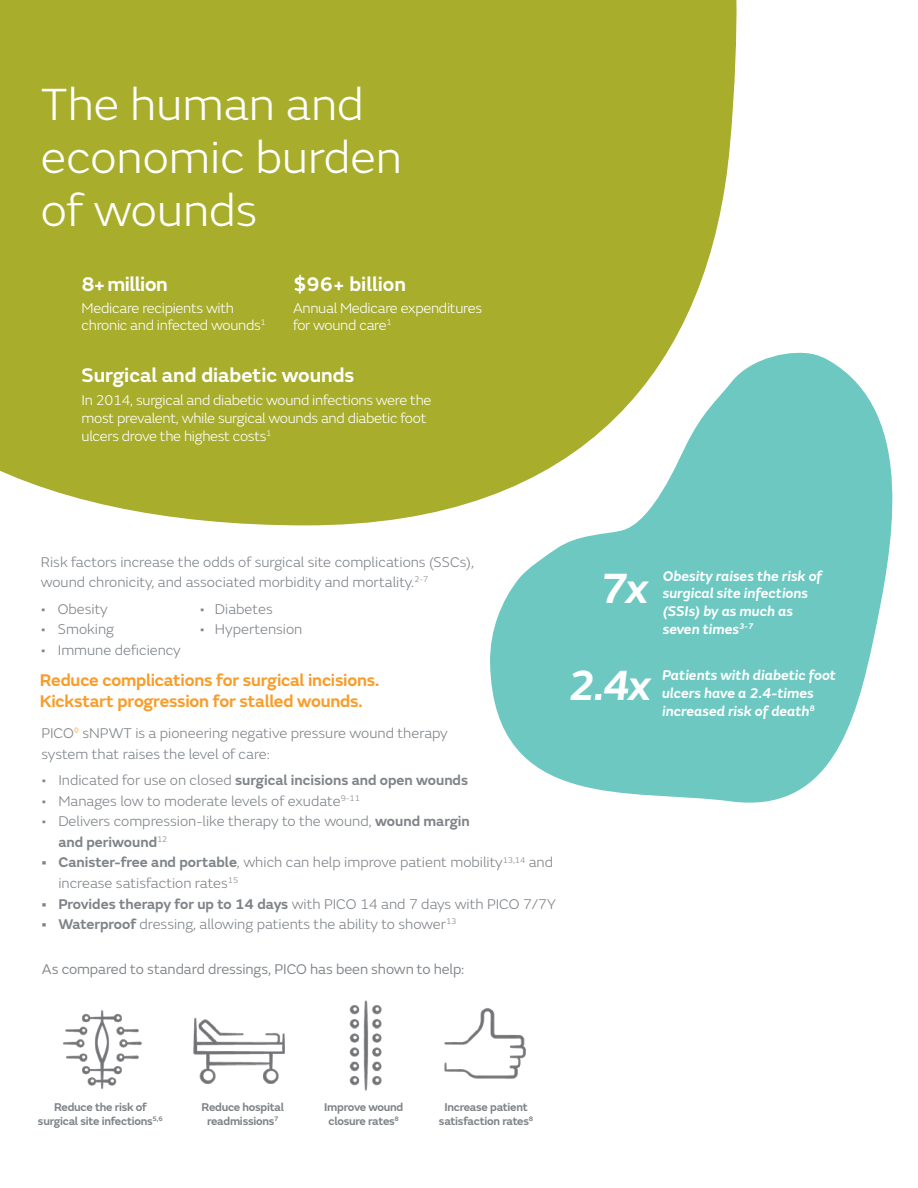
<style>
.page{position:relative;width:918px;height:1188px;background:#fff}
.page>*{position:absolute;margin:0;border:0;box-sizing:border-box;transform-origin:0 0}
.t1{font:300 47.1px/52.9px "SN Emeric";color:#fff}
.t2{font:italic 600 44.1px "SN Emeric";color:#fff}
.t3{font:600 20.55px "SN Emeric";color:#fff}
.t4{font:600 20.55px "SN Emeric";letter-spacing:-.02em;color:#fff}
.t5{font:600 17.7px/21.1px "SN Emeric";letter-spacing:-.01em;color:#f99d2a}
.t6{font:300 14.7px/20.5px "SN Emeric";color:#7f8388}
.t7{font:300 14.7px/17.7px "SN Emeric";letter-spacing:-.02em;color:#fff}
.t8{font:italic 600 14.7px/17.7px "SN Emeric";color:#fff}
.t9{font:600 14.7px "SN Emeric";color:#7f8388}
.t10{font:14.7px "SN Emeric";letter-spacing:-.005em;color:#7f8388}
.t11{font:600 11.7px/14.1px "SN Emeric";letter-spacing:-.02em;color:#7f8388;text-align:center}
.s1{font-weight:300}
.s2{font-weight:600}
</style>
<div class="page">
<div style="left:0;top:0;width:737px;height:45px;background:#a8ad2c"></div>
<svg style="left:490px;top:352px;width:403px;height:451px;fill:#6cc8c1"></svg>
<svg style="left:0;top:45px;width:772px;height:480px;background:#b0b749"></svg>
<img style="left:193px;top:1017px;width:92px;height:67px">
<img style="left:444px;top:1008px;width:82px;height:71px">
<img style="left:63px;top:1010px;width:79px;height:79px">
<img style="left:349px;top:1000px;width:33px;height:91px">
<p class="t1" style="left:41px;top:78px;width:363px">The human and economic burden of wounds</p>
<p class="t4" style="left:82px;top:271px;width:88px">8+ million</p>
<p class="t3" style="left:293px;top:271px;width:115px">$96+ billion</p>
<p class="t7" style="left:82px;top:299px;width:186px">Medicare recipients with chronic and infected wounds<sup>1</sup></p>
<p class="t7" style="left:293px;top:299px;width:191px">Annual Medicare expenditures for wound care<sup>1</sup></p>
<p class="t3" style="left:82px;top:362px;width:274px">Surgical and diabetic wounds</p>
<p class="t7" style="left:82px;top:392px;width:351px">In 2014, surgical and diabetic wound infections were the most prevalent, while surgical wounds and diabetic foot ulcers drove the highest costs<sup>1</sup></p>
<p class="t6" style="left:41px;top:552px;width:435px">Risk factors increase the odds of surgical site complications (SSCs), wound chronicity, and associated morbidity and mortality.<sup>2-7</sup></p>
<p class="t6" style="left:41px;top:599px;width:68px">• Obesity</p>
<p class="t6" style="left:200px;top:599px;width:75px">• Diabetes</p>
<p class="t6" style="left:41px;top:619px;width:75px">• Smoking</p>
<p class="t6" style="left:200px;top:619px;width:104px">• Hypertension</p>
<p class="t6" style="left:41px;top:640px;width:141px">• Immune deficiency</p>
<p class="t5" style="left:40px;top:669px;width:341px">Reduce complications for surgical incisions.<br>Kickstart progression for stalled wounds.</p>
<p class="t6" style="left:41px;top:723px;width:408px">PICO<sup>◊</sup> sNPWT is a pioneering negative pressure wound therapy system that raises the level of care:</p>
<p class="t9" style="left:41px;top:771px;width:428px"><span class="s1">• Indicated for use on closed</span> surgical incisions and open wounds</p>
<p class="t6" style="left:41px;top:790px;width:320px">• Manages low to moderate levels of exudate<sup>9-11</sup></p>
<p class="t6" style="left:58px;top:811px;width:413px;text-indent:-17px">• Delivers compression-like therapy to the wound, <span class="s2">wound margin and periwound</span><sup>12</sup></p>
<p class="t6" style="left:58px;top:852px;width:496px;text-indent:-17px"><span class="s2">• Canister-free and portable</span>, which can help improve patient mobility<sup>13,14</sup> and increase satisfaction rates<sup>15</sup></p>
<p class="t6" style="left:41px;top:893px;width:516px"><span class="s2">• Provides therapy for up to 14 days</span> with PICO 14 and 7 days with PICO 7/7Y</p>
<p class="t6" style="left:41px;top:914px;width:417px"><span class="s2">• Waterproof</span> dressing, allowing patients the ability to shower<sup>13</sup></p>
<p class="t10" style="left:42px;top:960px;width:424px">As compared to standard dressings, PICO has been shown to help:</p>
<p class="t2" style="left:600px;top:561px;width:50px">7x</p>
<p class="t2" style="left:568px;top:658px;width:85px">2.4x</p>
<p class="t8" style="left:663px;top:567px;width:161px">Obesity raises the risk of surgical site infections (SSIs) by as much as seven times<sup>3-7</sup></p>
<p class="t8" style="left:662px;top:667px;width:176px">Patients with diabetic foot ulcers have a 2.4-times increased risk of death<sup>8</sup></p>
<p class="t11" style="left:38px;top:1100px;width:126px">Reduce the risk of surgical site infections<sup>5,6</sup></p>
<p class="t11" style="left:202px;top:1100px;width:84px">Reduce hospital readmissions<sup>7</sup></p>
<p class="t11" style="left:324px;top:1100px;width:81px">Improve wound closure rates<sup>8</sup></p>
<p class="t11" style="left:439px;top:1100px;width:96px">Increase patient satisfaction rates<sup>8</sup></p>
</div>
